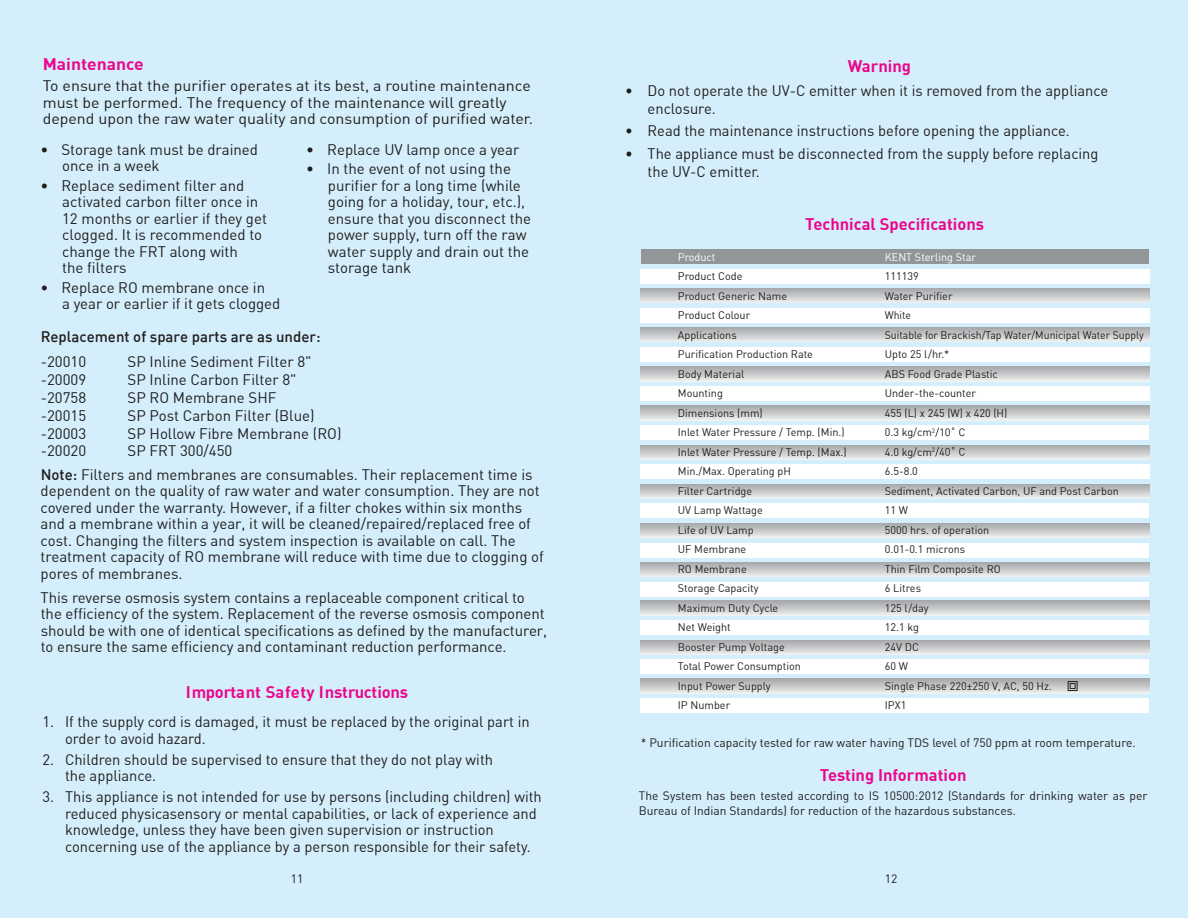
<style>
.page{position:relative;width:1188px;height:918px;background:#d4effb}
.page>*{position:absolute;margin:0;border:0;box-sizing:border-box;transform-origin:0 0}
.t1{font:700 16.5px "DIN";color:#ec068c}
.t2{font:700 16.5px "DIN";color:#ec068c;scale:1.06 1}
.t3{font:15px/16.5px "DIN";color:#201d1e}
.t4{font:15px/16.5px "DIN";color:#201d1e;scale:1.06 1}
.t5{font:500 15px "DIN";color:#201d1e}
.t6{font:12px/14.4px "DIN";color:#201d1e}
.t7{font:10.95px/19.5px "DIN";color:#201d1e}
.t8{font:10.95px "DIN";color:#fff}
.s1{font-weight:500}
</style>
<div class="page">
<div style="left:641px;top:249px;width:508px;height:15px;background:#939698"></div>
<div style="left:641px;top:269px;width:509px;height:14px;background:#fff"></div>
<svg style="left:641px;top:288px;width:508px;height:15px"></svg>
<div style="left:640px;top:308px;width:510px;height:14px;background:#fff"></div>
<svg style="left:641px;top:328px;width:508px;height:14px"></svg>
<div style="left:640px;top:347px;width:510px;height:15px;background:#fff"></div>
<svg style="left:641px;top:367px;width:508px;height:14px"></svg>
<div style="left:641px;top:386px;width:509px;height:15px;background:#fff"></div>
<svg style="left:640px;top:406px;width:509px;height:14px"></svg>
<div style="left:640px;top:425px;width:509px;height:15px;background:#fff"></div>
<svg style="left:641px;top:445px;width:508px;height:14px"></svg>
<div style="left:640px;top:465px;width:510px;height:14px;background:#fff"></div>
<svg style="left:641px;top:484px;width:508px;height:14px"></svg>
<svg style="left:641px;top:523px;width:508px;height:15px"></svg>
<div style="left:641px;top:504px;width:508px;height:14px;background:#fff"></div>
<svg style="left:641px;top:562px;width:508px;height:15px"></svg>
<div style="left:641px;top:543px;width:508px;height:14px;background:#fff"></div>
<div style="left:641px;top:582px;width:508px;height:14px;background:#fff"></div>
<svg style="left:641px;top:601px;width:508px;height:14px"></svg>
<div style="left:641px;top:620px;width:508px;height:15px;background:#fff"></div>
<svg style="left:641px;top:640px;width:508px;height:14px"></svg>
<svg style="left:641px;top:679px;width:508px;height:14px"></svg>
<div style="left:641px;top:660px;width:508px;height:14px;background:#fff"></div>
<svg style="left:1068px;top:681px;width:10px;height:10px"></svg>
<div style="left:641px;top:699px;width:508px;height:14px;background:#fff"></div>
<svg style="left:935px;top:427px;width:30px;height:10px"></svg>
<svg style="left:935px;top:447px;width:30px;height:9px"></svg>
<p class="t2" style="left:43px;top:53px;width:97px">Maintenance</p>
<p class="t4" style="left:43px;top:77px;width:464px">To ensure that the purifier operates at its best, a routine maintenance must be performed. The frequency of the maintenance will greatly depend upon the raw water quality and consumption of purified water.</p>
<p class="t3" style="left:62px;top:141px;width:197px;text-indent:-22px">• Storage tank must be drained once in a week</p>
<p class="t3" style="left:62px;top:177px;width:206px;text-indent:-22px">• Replace sediment filter and activated carbon filter once in<br>12 months or earlier if they get clogged. It is recommended to change the FRT along with<br>the filters</p>
<p class="t3" style="left:62px;top:279px;width:220px;text-indent:-22px">• Replace RO membrane once in<br>a year or earlier if it gets clogged</p>
<p class="t3" style="left:306px;top:141px;width:215px">• Replace UV lamp once a year</p>
<p class="t3" style="left:328px;top:160px;width:205px;text-indent:-22px">• In the event of not using the purifier for a long time (while going for a holiday, tour, etc.), ensure that you disconnect the power supply, turn off the raw water supply and drain out the storage tank</p>
<p class="t5" style="left:41px;top:327px;width:281px">Replacement of spare parts are as under:</p>
<p class="t3" style="left:41px;top:354px;width:47px">-20010</p>
<p class="t3" style="left:128px;top:354px;width:186px">SP Inline Sediment Filter 8"</p>
<p class="t3" style="left:41px;top:372px;width:47px">-20009</p>
<p class="t3" style="left:128px;top:372px;width:171px">SP Inline Carbon Filter 8"</p>
<p class="t3" style="left:41px;top:390px;width:47px">-20758</p>
<p class="t3" style="left:128px;top:390px;width:151px">SP RO Membrane SHF</p>
<p class="t3" style="left:41px;top:408px;width:47px">-20015</p>
<p class="t3" style="left:128px;top:408px;width:188px">SP Post Carbon Filter (Blue)</p>
<p class="t3" style="left:41px;top:426px;width:47px">-20003</p>
<p class="t3" style="left:128px;top:426px;width:215px">SP Hollow Fibre Membrane (RO)</p>
<p class="t3" style="left:41px;top:442px;width:47px">-20020</p>
<p class="t3" style="left:41px;top:438px;width:494px;line-height:24px;text-indent:87px">SP FRT 300/450<br><span class="s1">Note:</span> Filters and membranes are consumables. Their replacement time is</p>
<p class="t3" style="left:41px;top:483px;width:505px">dependent on the quality of raw water and water consumption. They are not covered under the warranty. However, if a filter chokes within six months and a membrane within a year, it will be cleaned/repaired/replaced free of cost. Changing the filters and system inspection is available on call. The treatment capacity of RO membrane will reduce with time due to clogging of pores of membranes.</p>
<p class="t3" style="left:41px;top:589px;width:508px">This reverse osmosis system contains a replaceable component critical to the efficiency of the system. Replacement of the reverse osmosis component should be with one of identical specifications as defined by the manufacturer, to ensure the same efficiency and contaminant reduction performance.</p>
<p class="t1" style="left:186px;top:681px;width:224px">Important Safety Instructions</p>
<p class="t3" style="left:65px;top:713px;width:466px;text-indent:-23px">1. If the supply cord is damaged, it must be replaced by the original part in order to avoid hazard.</p>
<p class="t3" style="left:65px;top:751px;width:430px;text-indent:-23px">2. Children should be supervised to ensure that they do not play with the appliance.</p>
<p class="t3" style="left:65px;top:788px;width:478px;text-indent:-23px">3. This appliance is not intended for use by persons (including children) with reduced physicasensory or mental capabilities, or lack of experience and knowledge, unless they have been given supervision or instruction concerning use of the appliance by a person responsible for their safety.</p>
<p class="t1" style="left:848px;top:55px;width:65px">Warning</p>
<p class="t3" style="left:648px;top:81px;width:462px;line-height:18px;text-indent:-23px">• Do not operate the UV-C emitter when it is removed from the appliance enclosure.</p>
<p class="t3" style="left:625px;top:122px;width:446px">• Read the maintenance instructions before opening the appliance.</p>
<p class="t3" style="left:648px;top:144px;width:452px;line-height:18px;text-indent:-23px">• The appliance must be disconnected from the supply before replacing the UV-C emitter.</p>
<p class="t1" style="left:805px;top:213px;width:180px">Technical Specifications</p>
<p class="t8" style="left:678px;top:250px;width:39px">Product</p>
<p class="t7" style="left:678px;top:266px;width:170px">Product Code<br>Product Generic Name<br>Product Colour<br>Applications<br>Purification Production Rate<br>Body Material<br>Mounting<br>Dimensions (mm)<br>Inlet Water Pressure / Temp. (Min.)<br>Inlet Water Pressure / Temp. (Max.)<br>Min./Max. Operating pH<br>Filter Cartridge<br>UV Lamp Wattage<br>Life of UV Lamp<br>UF Membrane<br>RO Membrane<br>Storage Capacity<br>Maximum Duty Cycle<br>Net Weight<br>Booster Pump Voltage<br>Total Power Consumption<br>Input Power Supply<br>IP Number</p>
<p class="t8" style="left:885px;top:250px;width:93px">KENT Sterling Star</p>
<p class="t7" style="left:885px;top:266px;width:260px">111139<br>Water Purifier<br>White<br>Suitable for Brackish/Tap Water/Municipal Water Supply<br>Upto 25 l/hr.*<br>ABS Food Grade Plastic<br>Under-the-counter<br>455 (L) x 245 (W) x 420 (H)<br>0.3 kg/cm<sup>2<br></sup>4.0 kg/cm<sup>2<br></sup>6.5-8.0<br>Sediment, Activated Carbon, UF and Post Carbon<br>11 W<br>5000 hrs. of operation<br>0.01-0.1 microns<br>Thin Film Composite RO<br>6 Litres<br>125 l/day<br>12.1 kg<br>24V DC<br>60 W<br>Single Phase 220±250 V, AC, 50 Hz.<br>IPX1</p>
<p class="t6" style="left:641px;top:735px;width:496px">* Purification capacity tested for raw water having TDS level of 750 ppm at room temperature.</p>
<p class="t1" style="left:820px;top:765px;width:148px">Testing Information</p>
<p class="t6" style="left:639px;top:788px;width:510px">The System has been tested according to IS 10500:2012 (Standards for drinking water as per<br>Bureau of Indian Standards) for reduction of the hazardous substances.</p>
<p class="t6" style="left:291px;top:872px;width:14px">11</p>
<p class="t6" style="left:885px;top:872px;width:14px">12</p>
</div>
